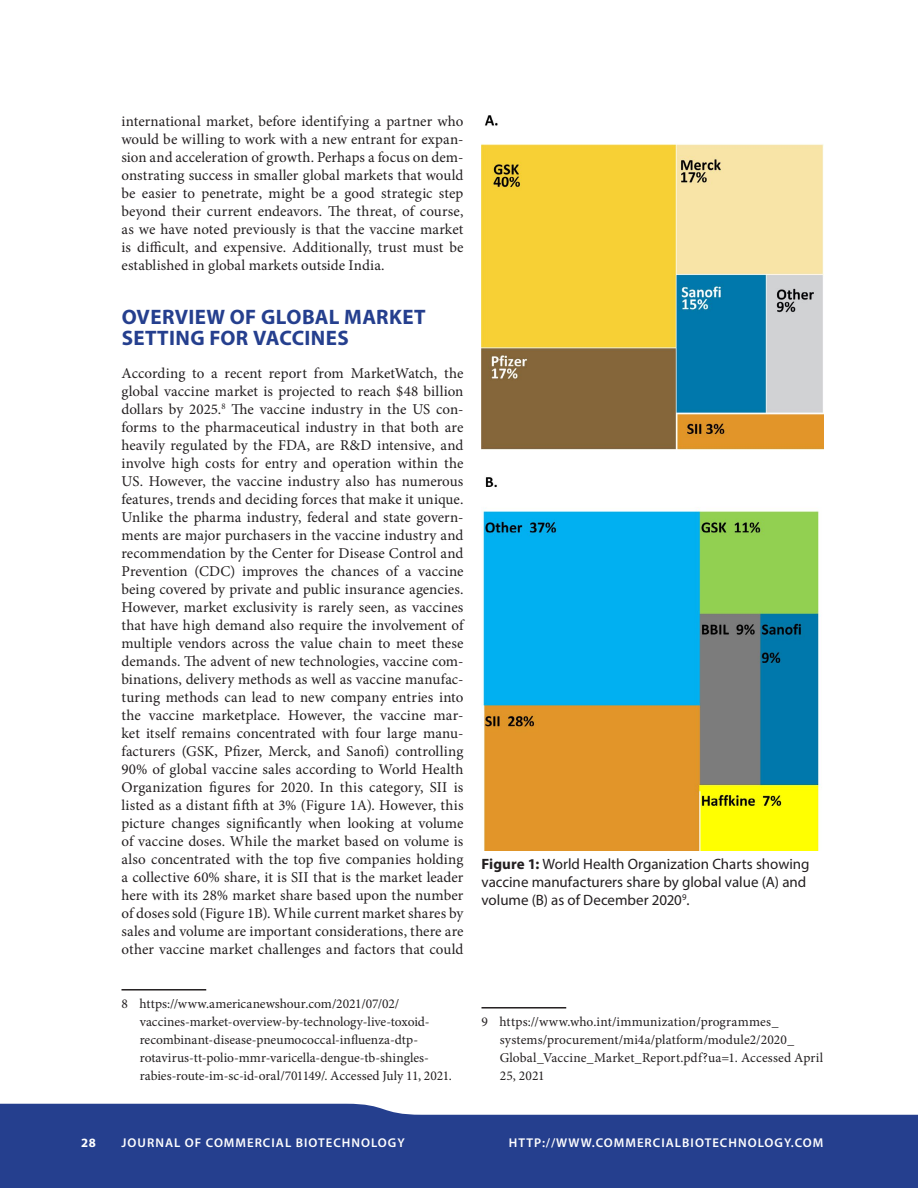
<style>
.page{position:relative;width:918px;height:1188px;background:#fff}
.page>*{position:absolute;margin:0;border:0;box-sizing:border-box;transform-origin:0 0}
.t1{font:700 21px/21px "Myriad Pro";letter-spacing:.02em;color:#253f8e}
.t2{font:15px/18px "Minion Pro";letter-spacing:.005em;color:#231f20;text-align:justify}
.t3{font:15px/18px "Myriad Pro";color:#231f20}
.t4{font:13.5px/18px "Minion Pro";letter-spacing:.005em;color:#231f20}
.t5{font:600 12.75px "Myriad Pro";letter-spacing:.08em;color:#fff}
.t6{font:700 12.75px "Myriad Pro";color:#fff}
.s1{font-weight:700}
</style>
<div class="page">
<svg style="left:0;top:1104px;width:918px;height:84px;background:#354d96"></svg>
<hr style="left:482px;top:1007px;width:84px;height:2px;background:#231f20">
<img style="left:482px;top:115px;width:342px;height:735px">
<hr style="left:122px;top:989px;width:84px;height:2px;background:#231f20">
<p class="t2" style="left:122px;top:112px;width:344px">international market, before identifying a partner who would be willing to work with a new entrant for expan&shy;sion and acceleration of growth. Perhaps a focus on dem&shy;onstrating success in smaller global markets that would be easier to penetrate, might be a good strategic step beyond their current endeavors. The threat, of course, as we have noted previously is that the vaccine market is difficult, and expensive. Additionally, trust must be established in global markets outside India.</p>
<h1 class="t1" style="left:122px;top:306px;width:306px">OVERVIEW OF GLOBAL MARKET<br>SETTING FOR VACCINES</h1>
<p class="t2" style="left:121px;top:364px;width:344px">According to a recent report from MarketWatch, the global vaccine market is projected to reach $48 billion dollars by 2025.<sup>8</sup> The vaccine industry in the US con&shy;forms to the pharmaceutical industry in that both are heavily regulated by the FDA, are R&amp;D intensive, and involve high costs for entry and operation within the US. However, the vaccine industry also has numerous features, trends and deciding forces that make it unique.<br>Unlike the pharma industry, federal and state govern&shy;ments are major purchasers in the vaccine industry and recommendation by the Center for Disease Control and Prevention (CDC) improves the chances of a vaccine being covered by private and public insurance agencies.<br>However, market exclusivity is rarely seen, as vaccines that have high demand also require the involvement of multiple vendors across the value chain to meet these demands. The advent of new technologies, vaccine com&shy;binations, delivery methods as well as vaccine manufac&shy;turing methods can lead to new company entries into the vaccine marketplace. However, the vaccine mar&shy;ket itself remains concentrated with four large manu&shy;facturers (GSK, Pfizer, Merck, and Sanofi) controlling 90% of global vaccine sales according to World Health Organization figures for 2020. In this category, SII is listed as a distant fifth at 3% (Figure 1A). However, this picture changes significantly when looking at volume of vaccine doses. While the market based on volume is also concentrated with the top five companies holding a collective 60% share, it is SII that is the market leader here with its 28% market share based upon the number of doses sold (Figure 1B). While current market shares by sales and volume are important considerations, there are other vaccine market challenges and factors that could</p>
<p class="t4" style="left:140px;top:995px;width:314px;text-indent:-18px">8 https://www.americanewshour.com/2021/07/02/ vaccines-market-overview-by-technology-live-toxoid&shy;recombinant-disease-pneumococcal-influenza-dtp&shy;rotavirus-tt-polio-mmr-varicella-dengue-tb-shingles&shy;rabies-route-im-sc-id-oral/701149/. Accessed July 11, 2021.</p>
<p class="t3" style="left:482px;top:855px;width:330px"><span class="s1">FIGURE 1:</span> World Health Organization Charts showing vaccine manufacturers share by global value (A) and volume (B) as of December 2020<sup>9</sup>.</p>
<p class="t4" style="left:500px;top:1013px;width:325px;text-indent:-18px">9 https://www.who.int/immunization/programmes_ systems/procurement/mi4a/platform/module2/2020_ Global_Vaccine_Market_Report.pdf?ua=1. Accessed April 25, 2021</p>
<p class="t6" style="left:81px;top:1134px;width:16px">28</p>
<p class="t5" style="left:122px;top:1135px;width:285px">JOURNAL OF COMMERCIAL BIOTECHNOLOGY</p>
<p class="t5" style="left:509px;top:1135px;width:316px">HTTP://WWW.COMMERCIALBIOTECHNOLOGY.COM</p>
</div>
